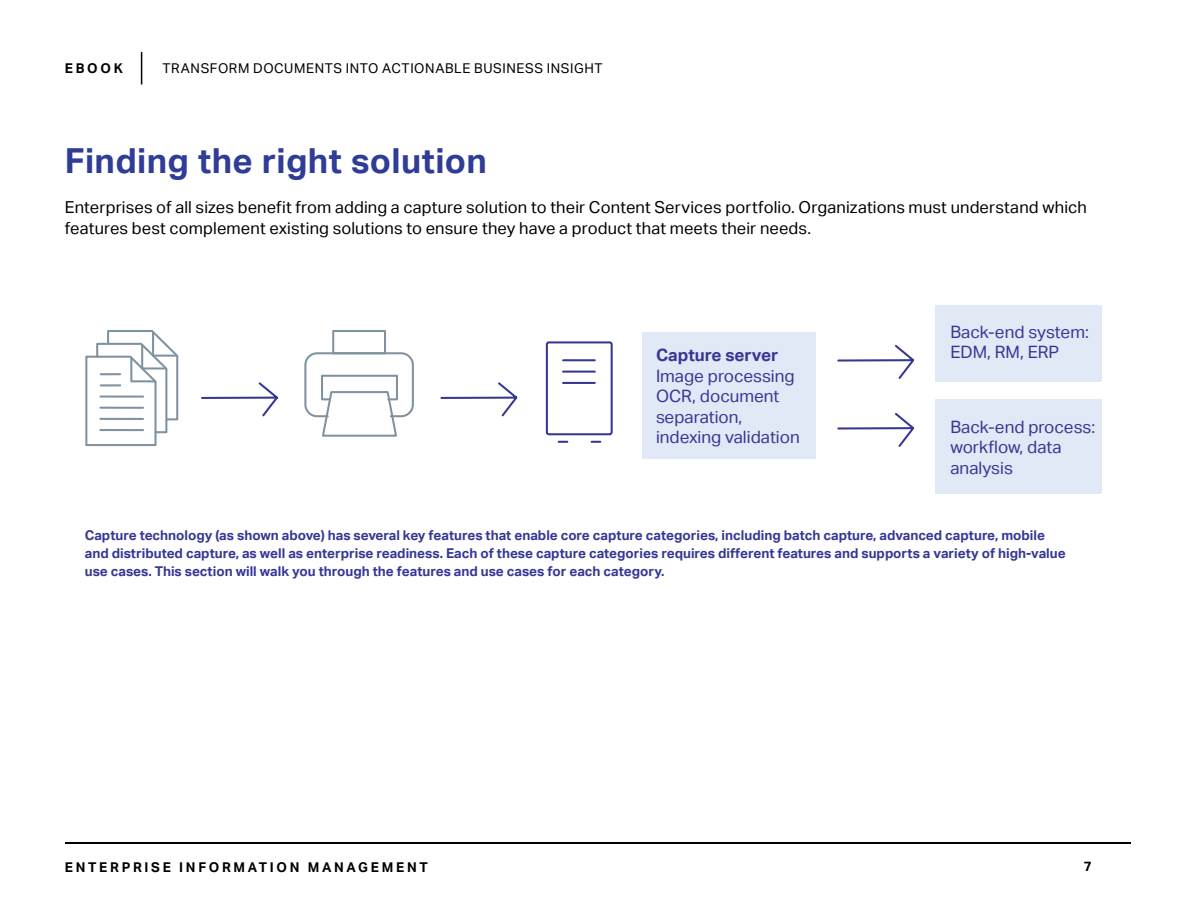
<style>
.page{position:relative;width:1188px;height:918px;background:#fff}
.page>*{position:absolute;margin:0;border:0;box-sizing:border-box;transform-origin:0 0}
.t1{font:700 34.5px "Aktiv Grotesk";letter-spacing:.01em;color:#2f3c98}
.t2{font:17.1px/20.5px "Aktiv Grotesk";color:#363795}
.t3{font:700 17.1px "Aktiv Grotesk";color:#363795}
.t4{font:16.5px/21px "Aktiv Grotesk";letter-spacing:.01em;color:#000}
.t5{font:700 13.5px/18px "Aktiv Grotesk";color:#363795}
.t6{font:13.5px "Aktiv Grotesk";letter-spacing:.045em;color:#000}
.t7{font:700 13.5px "Aktiv Grotesk";letter-spacing:.2em;color:#000}
</style>
<div class="page">
<hr style="left:65px;top:842px;width:1065px;height:2px;background:#000">
<hr style="left:141px;top:52px;width:1px;height:32px;background:#000">
<div style="left:304px;top:352px;width:110px;height:65px;border:2px solid #7e929f;border-radius:12px"></div>
<div style="left:332px;top:330px;width:54px;height:24px;border:2px solid #7e929f"></div>
<svg style="left:320px;top:374px;width:79px;height:63px"></svg>
<div style="left:546px;top:341px;width:67px;height:94px;border:2px solid #363795;border-radius:2px"></div>
<hr style="left:563px;top:359px;width:32px;height:2px;background:#363795">
<svg style="left:592px;top:441px;width:8px;height:2px"></svg>
<svg style="left:559px;top:441px;width:8px;height:2px"></svg>
<hr style="left:563px;top:371px;width:32px;height:2px;background:#363795">
<hr style="left:563px;top:382px;width:32px;height:2px;background:#363795">
<svg style="left:440px;top:382px;width:78px;height:35px"></svg>
<svg style="left:837px;top:345px;width:77px;height:34px"></svg>
<svg style="left:837px;top:413px;width:77px;height:34px"></svg>
<svg style="left:201px;top:382px;width:77px;height:35px"></svg>
<svg style="left:85px;top:330px;width:94px;height:117px"></svg>
<hr style="left:100px;top:396px;width:43px;height:2px;background:#7e929f">
<hr style="left:100px;top:407px;width:43px;height:2px;background:#7e929f">
<hr style="left:100px;top:418px;width:43px;height:2px;background:#7e929f">
<hr style="left:100px;top:429px;width:43px;height:2px;background:#7e929f">
<div style="left:642px;top:332px;width:174px;height:126px;background:#e1e8f6"></div>
<div style="left:936px;top:305px;width:166px;height:77px;background:#e1e8f6"></div>
<div style="left:936px;top:399px;width:166px;height:95px;background:#e1e8f6"></div>
<p class="t7" style="left:65px;top:60px;width:59px">EBOOK</p>
<p class="t6" style="left:163px;top:60px;width:442px">TRANSFORM DOCUMENTS INTO ACTIONABLE BUSINESS INSIGHT</p>
<h1 class="t1" style="left:65px;top:141px;width:423px">Finding the right solution</h1>
<p class="t4" style="left:65px;top:197px;width:1024px">Enterprises of all sizes benefit from adding a capture solution to their Content Services portfolio. Organizations must understand which features best complement existing solutions to ensure they have a product that meets their needs.</p>
<p class="t3" style="left:656px;top:345px;width:124px">Capture server</p>
<p class="t2" style="left:656px;top:366px;width:145px">Image processing<br>OCR, document separation, indexing validation</p>
<p class="t2" style="left:950px;top:322px;width:140px">Back-end system:<br>EDM, RM, ERP</p>
<p class="t2" style="left:950px;top:416px;width:146px">Back-end process: workflow, data analysis</p>
<p class="t5" style="left:85px;top:526px;width:982px">Capture technology (as shown above) has several key features that enable core capture categories, including batch capture, advanced capture, mobile and distributed capture, as well as enterprise readiness. Each of these capture categories requires different features and supports a variety of high-value use cases. This section will walk you through the features and use cases for each category.</p>
<p class="t7" style="left:65px;top:859px;width:365px">ENTERPRISE INFORMATION MANAGEMENT</p>
<p class="t7" style="left:1084px;top:859px;width:9px">7</p>
</div>
